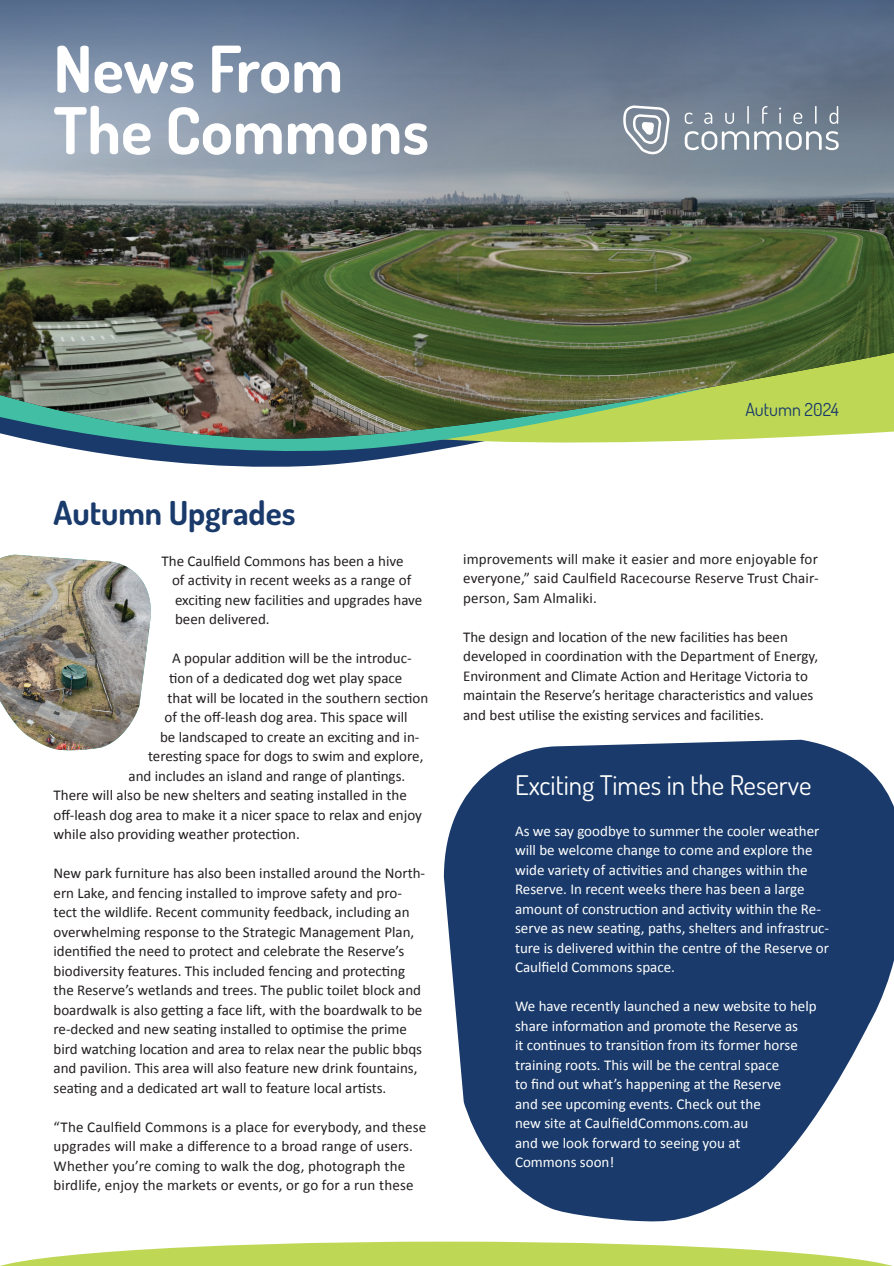
<style>
.page{position:relative;width:894px;height:1266px;background:#fff}
.page>*{position:absolute;margin:0;border:0;box-sizing:border-box;transform-origin:0 0}
.t1{font:700 64.5px/61.5px "Dosis";color:#fff}
.t2{font:700 33px "Dosis";color:#193a6a}
.t3{font:27px "Dosis";color:#fff}
.t4{font:18px "Dosis";color:#193a6a}
.t5{font:15px/19.5px "Calibri";color:#231f20}
.t6{font:15px/19.5px "Calibri";color:#fff}
</style>
<div class="page">
<svg style="left:64px;top:447px;width:390px;height:12px;fill:#193a6a"></svg>
<img style="left:0;top:212px;width:894px;height:232px">
<svg style="left:0;top:0;width:894px;height:212px;background:#788799"></svg>
<svg style="left:685px;top:113px;width:7px;height:11px"></svg>
<svg style="left:704px;top:113px;width:8px;height:11px"></svg>
<svg style="left:725px;top:113px;width:9px;height:11px"></svg>
<svg style="left:747px;top:106px;width:2px;height:18px"></svg>
<svg style="left:762px;top:106px;width:5px;height:18px"></svg>
<svg style="left:779px;top:108px;width:2px;height:16px"></svg>
<svg style="left:793px;top:113px;width:9px;height:11px"></svg>
<svg style="left:815px;top:106px;width:1px;height:18px"></svg>
<svg style="left:829px;top:106px;width:9px;height:18px"></svg>
<svg style="left:623px;top:105px;width:47px;height:49px"></svg>
<svg style="left:685px;top:131px;width:153px;height:19px"></svg>
<img style="left:0;top:554px;width:151px;height:196px">
<svg style="left:444px;top:739px;width:450px;height:483px;fill:#193a6a"></svg>
<svg style="left:0;top:1241px;width:892px;height:25px"></svg>
<h1 class="t1" style="left:54px;top:36px;width:377px">News From<br>The Commons</h1>
<h2 class="t2" style="left:54px;top:490px;width:243px">Autumn Upgrades</h2>
<p class="t5" style="left:172px;top:551px;width:252px;text-indent:-10px">The Caulfield Commons has been a hive<br>of activity in recent weeks as a range of exciting new facilities and upgrades have been delivered.</p>
<p class="t5" style="left:172px;top:648px;width:241px">A popular addition will be the introduc-</p>
<p class="t5" style="left:169px;top:668px;width:235px">tion of a dedicated dog wet play space</p>
<p class="t5" style="left:168px;top:687px;width:262px">that will be located in the southern section</p>
<p class="t5" style="left:165px;top:707px;width:245px">of the off-leash dog area. This space will</p>
<p class="t5" style="left:160px;top:726px;width:261px">be landscaped to create an exciting and in-</p>
<p class="t5" style="left:148px;top:746px;width:277px">teresting space for dogs to swim and explore,</p>
<p class="t5" style="left:129px;top:765px;width:278px">and includes an island and range of plantings.</p>
<p class="t5" style="left:54px;top:785px;width:355px">There will also be new shelters and seating installed in the</p>
<p class="t5" style="left:54px;top:804px;width:370px">off-leash dog area to make it a nicer space to relax and enjoy</p>
<p class="t5" style="left:54px;top:824px;width:248px">while also providing weather protection.</p>
<p class="t5" style="left:54px;top:863px;width:373px">New park furniture has also been installed around the North&shy;ern Lake, and fencing installed to improve safety and pro&shy;tect the wildlife. Recent community feedback, including an overwhelming response to the Strategic Management Plan, identified the need to protect and celebrate the Reserve’s biodiversity features. This included fencing and protecting the Reserve’s wetlands and trees. The public toilet block and boardwalk is also getting a face lift, with the boardwalk to be re-decked and new seating installed to optimise the prime bird watching location and area to relax near the public bbqs and pavilion. This area will also feature new drink fountains, seating and a dedicated art wall to feature local artists.</p>
<p class="t5" style="left:54px;top:1116px;width:374px">“The Caulfield Commons is a place for everybody, and these upgrades will make a difference to a broad range of users.<br>Whether you’re coming to walk the dog, photograph the birdlife, enjoy the markets or events, or go for a run these</p>
<p class="t4" style="left:745px;top:397px;width:95px">Autumn 2024</p>
<p class="t5" style="left:463px;top:548px;width:357px;text-align:justify">improvements will make it easier and more enjoyable for everyone,” said Caulfield Racecourse Reserve Trust Chair&shy;person, Sam Almaliki.</p>
<p class="t5" style="left:463px;top:626px;width:356px">The design and location of the new facilities has been developed in coordination with the Department of Energy, Environment and Climate Action and Heritage Victoria to maintain the Reserve’s heritage characteristics and values and best utilise the existing services and facilities.</p>
<h3 class="t3" style="left:515px;top:766px;width:298px">Exciting Times in the Reserve</h3>
<p class="t6" style="left:515px;top:820px;width:316px">As we say goodbye to summer the cooler weather will be welcome change to come and explore the wide variety of activities and changes within the Reserve. In recent weeks there has been a large amount of construction and activity within the Re&shy;serve as new seating, paths, shelters and infrastruc&shy;ture is delivered within the centre of the Reserve or Caulfield Commons space.</p>
<p class="t6" style="left:515px;top:996px;width:303px">We have recently launched a new website to help share information and promote the Reserve as<br>it continues to transition from its former horse training roots. This will be the central space<br>to find out what’s happening at the Reserve<br>and see upcoming events. Check out the<br>new site at CaulfieldCommons.com.au<br>and we look forward to seeing you at<br>Commons soon!</p>
</div>
